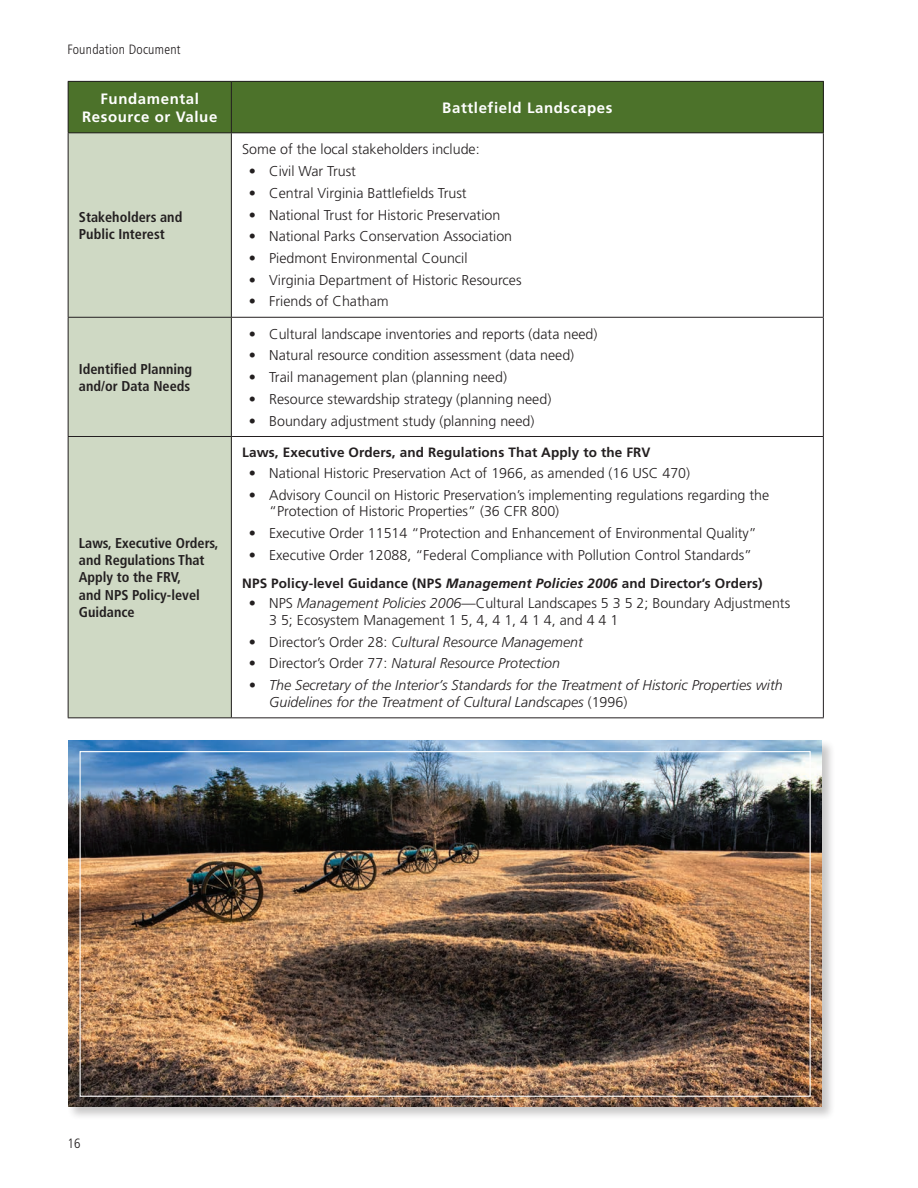
<style>
.page{position:relative;width:918px;height:1188px;background:#fff}
.page>*{position:absolute;margin:0;border:0;box-sizing:border-box;transform-origin:0 0}
.t1{font:700 15px/18px "Frutiger LT Std";letter-spacing:.04em;color:#fff;text-align:center}
.t2{font:300 14.25px/16.8px "Frutiger LT Std";color:#231f20}
.t3{font:italic 300 14.25px/16.8px "Frutiger LT Std";color:#231f20}
.t4{font:700 condensed 14.25px/17.1px "Frutiger LT Std";color:#231f20}
.t5{font:700 13.5px "Frutiger LT Std";letter-spacing:.01em;color:#231f20}
.t6{font:300 condensed 13.5px "Frutiger LT Std";letter-spacing:.02em;color:#231f20}
.s1{font-style:italic}
.s2{font-style:normal}
</style>
<div class="page">
<div style="left:68px;top:81px;width:163px;height:52px;background:#4c722a"></div>
<div style="left:231px;top:81px;width:592px;height:52px;background:#4c722a"></div>
<div style="left:68px;top:133px;width:163px;height:184px;background:#cfd9c4"></div>
<div style="left:68px;top:317px;width:163px;height:119px;background:#cfd9c4"></div>
<div style="left:68px;top:436px;width:163px;height:282px;background:#cfd9c4"></div>
<hr style="left:68px;top:81px;width:163px;height:1px;background:#231f20">
<hr style="left:231px;top:81px;width:593px;height:1px;background:#231f20">
<hr style="left:68px;top:132px;width:163px;height:1px;background:#231f20">
<hr style="left:231px;top:132px;width:593px;height:1px;background:#231f20">
<hr style="left:68px;top:317px;width:163px;height:1px;background:#231f20">
<hr style="left:231px;top:317px;width:593px;height:1px;background:#231f20">
<hr style="left:68px;top:436px;width:163px;height:1px;background:#231f20">
<hr style="left:231px;top:436px;width:593px;height:1px;background:#231f20">
<hr style="left:68px;top:717px;width:163px;height:1px;background:#231f20">
<hr style="left:231px;top:717px;width:593px;height:1px;background:#231f20">
<hr style="left:68px;top:82px;width:1px;height:50px;background:#231f20">
<hr style="left:68px;top:133px;width:1px;height:184px;background:#231f20">
<hr style="left:68px;top:318px;width:1px;height:118px;background:#231f20">
<hr style="left:68px;top:437px;width:1px;height:280px;background:#231f20">
<hr style="left:231px;top:82px;width:1px;height:50px;background:#231f20">
<hr style="left:823px;top:82px;width:1px;height:50px;background:#231f20">
<hr style="left:231px;top:133px;width:1px;height:184px;background:#231f20">
<hr style="left:823px;top:133px;width:1px;height:184px;background:#231f20">
<hr style="left:231px;top:318px;width:1px;height:118px;background:#231f20">
<hr style="left:823px;top:318px;width:1px;height:118px;background:#231f20">
<hr style="left:231px;top:437px;width:1px;height:280px;background:#231f20">
<hr style="left:823px;top:437px;width:1px;height:280px;background:#231f20">
<div style="left:67px;top:739px;width:768px;height:382px;background:#231f20;opacity:.25"></div>
<img style="left:69px;top:741px;width:753px;height:366px">
<p class="t6" style="left:68px;top:42px;width:115px">Foundation Document</p>
<p class="t1" style="left:82px;top:90px;width:137px">Fundamental<br>Resource or Value</p>
<p class="t1" style="left:442px;top:99px;width:172px">Battlefield Landscapes</p>
<p class="t4" style="left:79px;top:208px;width:105px">Stakeholders and<br>Public Interest</p>
<p class="t4" style="left:79px;top:360px;width:115px">Identifed Planning and/or Data Needs</p>
<p class="t4" style="left:79px;top:535px;width:141px">Laws, Executive Orders, and Regulations That<br>Apply to the FRV,<br>and NPS Policy-level<br>Guidance</p>
<p class="t2" style="left:242px;top:141px;width:239px">Some of the local stakeholders include:</p>
<p class="t2" style="left:249px;top:163px;width:109px">• Civil War Trust</p>
<p class="t2" style="left:249px;top:185px;width:219px">• Central Virginia Battlefelds Trust</p>
<p class="t2" style="left:249px;top:206px;width:253px">• National Trust for Historic Preservation</p>
<p class="t2" style="left:249px;top:228px;width:265px">• National Parks Conservation Association</p>
<p class="t2" style="left:249px;top:250px;width:220px">• Piedmont Environmental Council</p>
<p class="t2" style="left:249px;top:272px;width:274px">• Virginia Department of Historic Resources</p>
<p class="t2" style="left:249px;top:293px;width:141px">• Friends of Chatham</p>
<p class="t2" style="left:249px;top:326px;width:350px">• Cultural landscape inventories and reports (data need)</p>
<p class="t2" style="left:249px;top:347px;width:327px">• Natural resource condition assessment (data need)</p>
<p class="t2" style="left:249px;top:369px;width:260px">• Trail management plan (planning need)</p>
<p class="t2" style="left:249px;top:391px;width:304px">• Resource stewardship strategy (planning need)</p>
<p class="t2" style="left:249px;top:413px;width:287px">• Boundary adjustment study (planning need)</p>
<p class="t5" style="left:242px;top:445px;width:410px">Laws, Executive Orders, and Regulations That Apply to the FRV</p>
<p class="t2" style="left:249px;top:465px;width:443px">• National Historic Preservation Act of 1966, as amended (16 USC 470)</p>
<p class="t2" style="left:269px;top:486px;width:502px;text-indent:-20px">• Advisory Council on Historic Preservation’s implementing regulations regarding the “Protection of Historic Properties” (36 CFR 800)</p>
<p class="t2" style="left:249px;top:525px;width:509px">• Executive Order 11514 “Protection and Enhancement of Environmental Quality”</p>
<p class="t2" style="left:249px;top:547px;width:505px">• Executive Order 12088, “Federal Compliance with Pollution Control Standards”</p>
<p class="t5" style="left:242px;top:575px;width:522px">NPS Policy-level Guidance (NPS <span class="s1">Management Policies 2006</span> and Director’s Orders)</p>
<p class="t2" style="left:269px;top:595px;width:523px;text-indent:-20px">• NPS <span class="s1">Management Policies 2006</span>—Cultural Landscapes 5 3 5 2; Boundary Adjustments<br>3 5; Ecosystem Management 1 5, 4, 4 1, 4 1 4, and 4 4 1</p>
<p class="t3" style="left:249px;top:634px;width:336px"><span class="s2">• Director’s Order 28:</span> Cultural Resource Management</p>
<p class="t3" style="left:249px;top:655px;width:313px"><span class="s2">• Director’s Order 77:</span> Natural Resource Protection</p>
<p class="t3" style="left:269px;top:677px;width:515px;text-indent:-20px">• The Secretary of the Interior’s Standards for the Treatment of Historic Properties with<br>Guidelines for the Treatment of Cultural Landscapes <span class="s2">(1996)</span></p>
<p class="t6" style="left:68px;top:1135px;width:15px">16</p>
</div>
